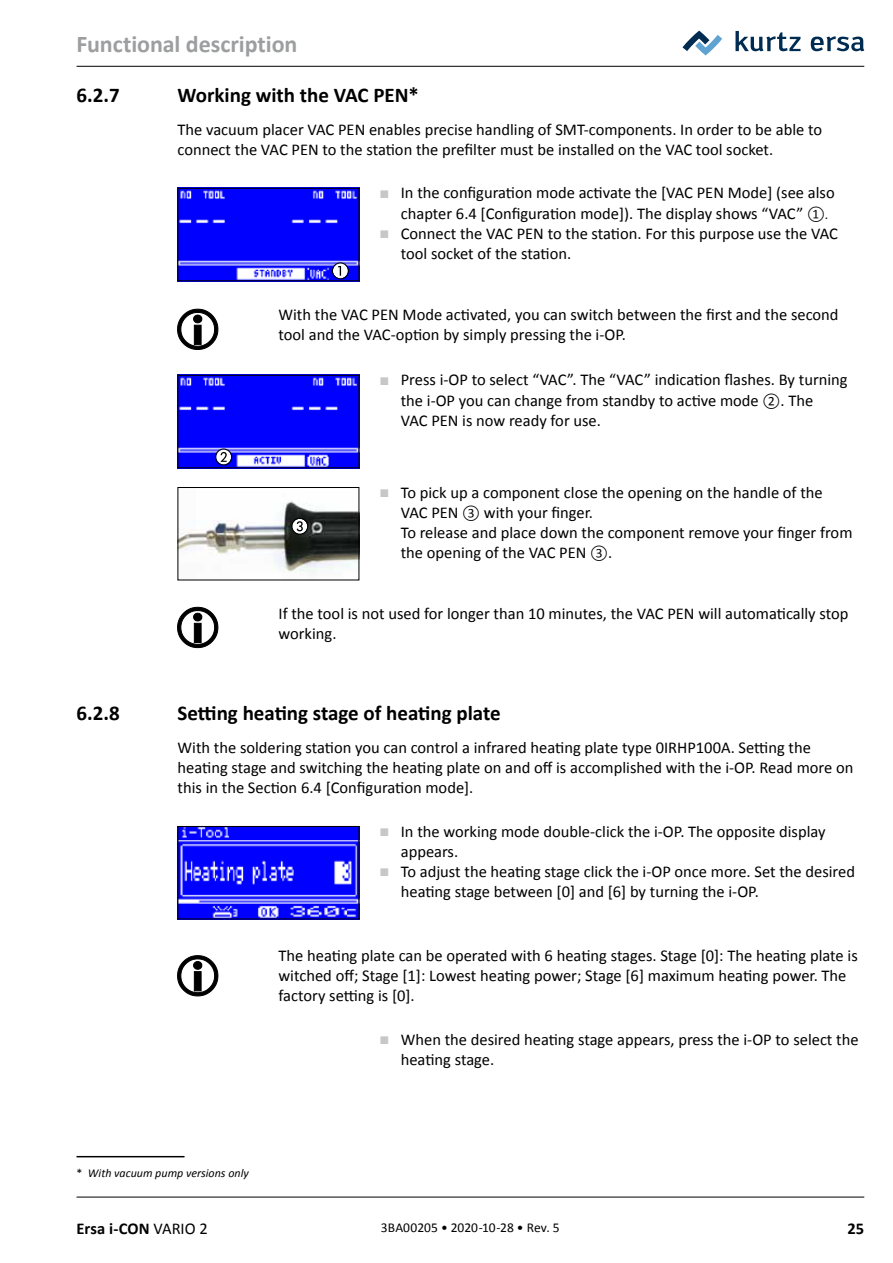
<style>
.page{position:relative;width:893px;height:1263px;background:#fff}
.page>*{position:absolute;margin:0;border:0;box-sizing:border-box;transform-origin:0 0}
.t1{font:700 24px "Calibri";color:#9c9e9f}
.t2{font:700 21px "Calibri";color:#000}
.t3{font:16.5px/20.2px "Calibri";color:#000}
.t4{font:700 16.5px "Calibri";color:#000}
.t5{font:13.5px "Calibri";color:#000}
.t6{font:italic 12px "Calibri";color:#000}
.s1{font-family:"Arial";color:#c6c7c8}
.s2{font-size:13.5px}
.s3{font-style:normal}
.s4{font-weight:400}
</style>
<div class="page">
<svg style="left:735px;top:31px;width:65px;height:20px"></svg>
<svg style="left:811px;top:36px;width:53px;height:15px"></svg>
<svg style="left:682px;top:31px;width:40px;height:24px"></svg>
<hr style="left:77px;top:66px;width:787px;height:1px;background:#000">
<hr style="left:77px;top:1197px;width:787px;height:1px;background:#000">
<hr style="left:77px;top:1156px;width:108px;height:1px;background:#000">
<img style="left:180px;top:190px;width:177px;height:89px">
<svg style="left:332px;top:262px;width:17px;height:17px"></svg>
<div style="left:178px;top:188px;width:181px;height:93px;border:1px solid #000"></div>
<svg style="left:177px;top:309px;width:41px;height:41px"></svg>
<img style="left:180px;top:377px;width:177px;height:89px">
<svg style="left:215px;top:448px;width:17px;height:17px"></svg>
<div style="left:178px;top:375px;width:181px;height:93px;border:1px solid #000"></div>
<img style="left:180px;top:501px;width:177px;height:71px">
<svg style="left:291px;top:518px;width:17px;height:17px"></svg>
<div style="left:178px;top:487px;width:181px;height:93px;border:1px solid #000"></div>
<svg style="left:177px;top:607px;width:41px;height:41px"></svg>
<img style="left:180px;top:828px;width:177px;height:89px">
<div style="left:178px;top:826px;width:181px;height:93px;border:1px solid #000"></div>
<svg style="left:177px;top:955px;width:41px;height:41px"></svg>
<h1 class="t1" style="left:77px;top:29px;width:222px">Functional description</h1>
<p class="t2" style="left:77px;top:81px;width:45px">6.2.7</p>
<p class="t2" style="left:178px;top:81px;width:243px">Working with the VAC PEN*</p>
<p class="t3" style="left:178px;top:119px;width:646px">The vacuum placer VAC PEN enables precise handling of SMT-components. In order to be able to connect the VAC PEN to the station the prefilter must be installed on the VAC tool socket.</p>
<p class="t3" style="left:401px;top:183px;width:435px;text-indent:-21px"><span class="s1">■</span> In the configuration mode activate the [VAC PEN Mode] (see also chapter 6.4 [Configuration mode]). The display shows “VAC” <span class="s2">①.</span></p>
<p class="t3" style="left:401px;top:223px;width:439px;text-indent:-21px"><span class="s1">■</span> Connect the VAC PEN to the station. For this purpose use the VAC tool socket of the station.</p>
<p class="t3" style="left:278px;top:304px;width:562px">With the VAC PEN Mode activated, you can switch between the first and the second tool and the VAC-option by simply pressing the i-OP.</p>
<p class="t3" style="left:401px;top:370px;width:448px;text-indent:-21px"><span class="s1">■</span> Press i-OP to select “VAC”. The “VAC” indication flashes. By turning the i-OP you can change from standby to active mode <span class="s2">②</span>. The<br>VAC PEN is now ready for use.</p>
<p class="t3" style="left:401px;top:482px;width:453px;text-indent:-21px"><span class="s1">■</span> To pick up a component close the opening on the handle of the VAC PEN <span class="s2">③</span> with your finger.<br>To release and place down the component remove your finger from the opening of the VAC PEN <span class="s2">③</span>.</p>
<p class="t3" style="left:279px;top:603px;width:571px">If the tool is not used for longer than 10 minutes, the VAC PEN will automatically stop working.</p>
<p class="t2" style="left:77px;top:699px;width:45px">6.2.8</p>
<p class="t2" style="left:178px;top:699px;width:325px">Setting heating stage of heating plate</p>
<p class="t3" style="left:178px;top:737px;width:677px">With the soldering station you can control a infrared heating plate type 0IRHP100A. Setting the heating stage and switching the heating plate on and off is accomplished with the i-OP. Read more on this in the Section 6.4 [Configuration mode].</p>
<p class="t3" style="left:401px;top:821px;width:426px;text-indent:-21px"><span class="s1">■</span> In the working mode double-click the i‑OP. The opposite display appears.</p>
<p class="t3" style="left:401px;top:861px;width:456px;text-indent:-21px"><span class="s1">■</span> To adjust the heating stage click the i-OP once more. Set the desired heating stage between [0] and [6] by turning the i-OP.</p>
<p class="t3" style="left:278px;top:945px;width:581px">The heating plate can be operated with 6 heating stages. Stage [0]: The heating plate is witched off; Stage [1]: Lowest heating power; Stage [6] maximum heating power. The factory setting is [0].</p>
<p class="t3" style="left:401px;top:1029px;width:459px;text-indent:-21px"><span class="s1">■</span> When the desired heating stage appears, press the i-OP to select the heating stage.</p>
<p class="t6" style="left:77px;top:1165px;width:174px"><span class="s3">*</span> With vacuum pump versions only</p>
<p class="t4" style="left:77px;top:1217px;width:133px">Ersa i-CON <span class="s4">VARIO 2</span></p>
<p class="t5" style="left:381px;top:1219px;width:180px">3BA00205 • 2020-10-28 • Rev. 5</p>
<p class="t4" style="left:847px;top:1217px;width:18px">25</p>
</div>
